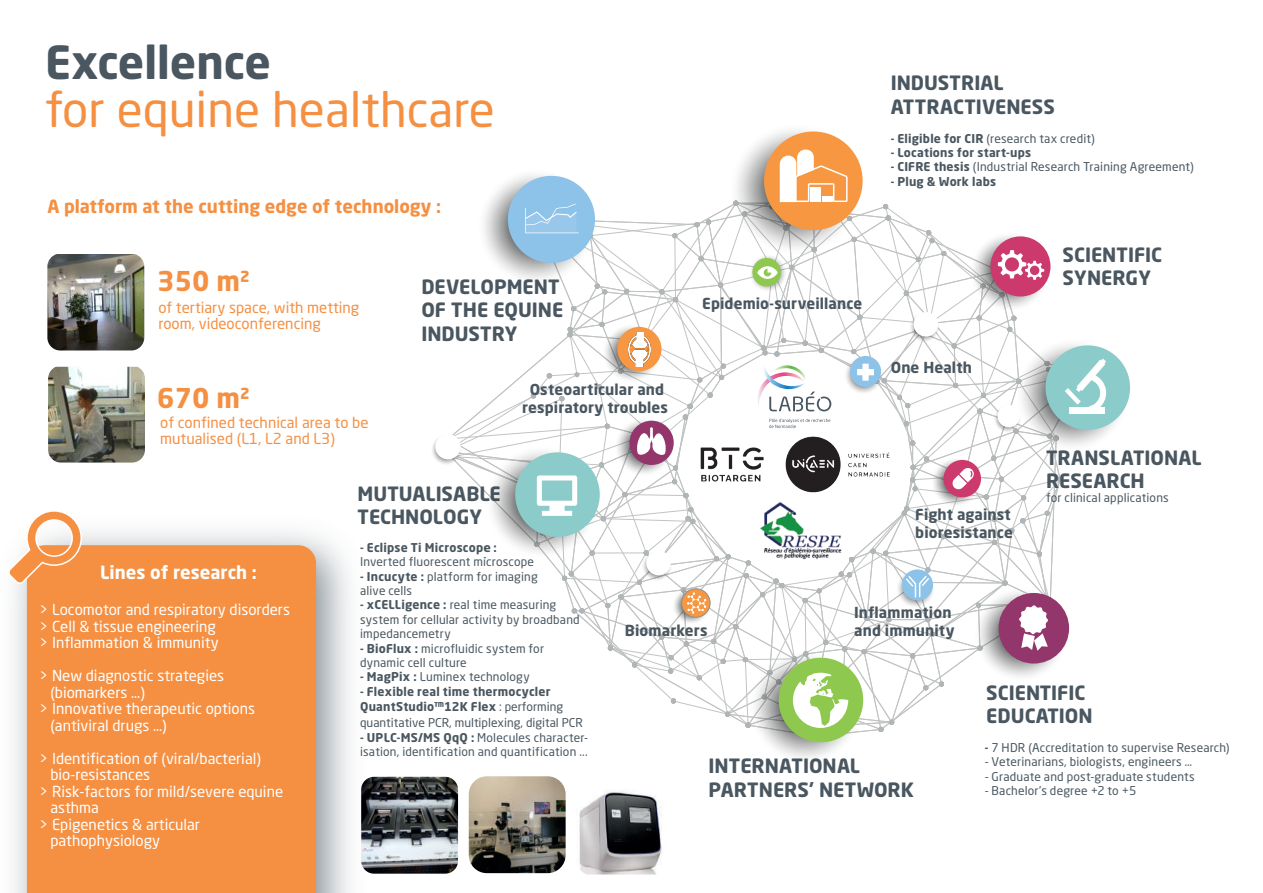
<style>
.page{position:relative;width:1263px;height:893px;background:#fff}
.page>*{position:absolute;margin:0;border:0;box-sizing:border-box;transform-origin:0 0}
.t1{font:48px "Neo Sans Std";color:#f59043}
.t2{font:700 45px "Neo Sans Std";color:#4a5760}
.t3{font:700 27px "Neo Sans Std";color:#f59043}
.t4{font:700 19.5px/23.4px "Neo Sans Std";color:#4a5760}
.t5{font:700 18px "Neo Sans Std";color:#f59043}
.t6{font:700 18px "Neo Sans Std";color:#fff}
.t7{font:15px/16.5px "Neo Sans Std";color:#fff}
.t8{font:700 15px/18px "Neo Sans Std";letter-spacing:.01em;color:#4a5760}
.t9{font:15px/16.5px "Neo Sans Std";color:#f59043}
.t10{font:12px/14.4px "Neo Sans Std";letter-spacing:.01em;color:#4a5760}
.t11{font:700 12px "Neo Sans Std";letter-spacing:.015em;color:#4a5760}
.s1{font-weight:700}
</style>
<div class="page">
<img style="left:13px;top:531px;width:365px;height:362px">
<div style="left:27px;top:545px;width:289px;height:348px;background:#f59043"></div>
<svg style="left:9px;top:511px;width:74px;height:75px"></svg>
<svg style="left:430px;top:433px;width:32px;height:32px"></svg>
<div style="left:435px;top:434px;width:26px;height:25px;background:#fff;border-radius:50%"></div>
<img style="left:47px;top:254px;width:97px;height:96px">
<img style="left:48px;top:367px;width:97px;height:96px">
<img style="left:469px;top:776px;width:97px;height:97px">
<svg style="left:748px;top:650px;width:114px;height:114px"></svg>
<img style="left:361px;top:777px;width:97px;height:97px">
<div style="left:1045px;top:345px;width:85px;height:85px;background:#8bcbc9;border-radius:50%"></div>
<img style="left:579px;top:790px;width:83px;height:84px">
<svg style="left:729px;top:122px;width:132px;height:133px"></svg>
<div style="left:764px;top:132px;width:99px;height:98px;background:#f79741;border-radius:50%"></div>
<svg style="left:443px;top:149px;width:663px;height:590px"></svg>
<svg style="left:601px;top:323px;width:60px;height:59px"></svg>
<div style="left:617px;top:327px;width:44px;height:44px;background:#f79741;border-radius:50%"></div>
<img style="left:628px;top:333px;width:22px;height:34px">
<h2 class="t2" style="left:45px;top:33px;width:227px">Excellence</h2>
<h1 class="t1" style="left:45px;top:80px;width:451px">for equine healthcare</h1>
<h3 class="t5" style="left:47px;top:195px;width:395px">A platform at the cutting edge of technology :</h3>
<h3 class="t3" style="left:157px;top:264px;width:94px">350 m2</h3>
<p class="t9" style="left:158px;top:299px;width:202px">of tertiary space, with metting room, videoconferencing</p>
<h3 class="t3" style="left:157px;top:380px;width:94px">670 m2</h3>
<p class="t9" style="left:160px;top:414px;width:210px">of confined technical area to be mutualised (L1, L2 and L3)</p>
<h3 class="t4" style="left:421px;top:274px;width:144px">DEVELOPMENT<br>OF THE EQUINE<br>INDUSTRY</h3>
<p class="t8" style="left:522px;top:380px;width:147px;text-align:center">Osteoarticular and respiratory troubles</p>
<h3 class="t4" style="left:357px;top:481px;width:145px">MUTUALISABLE<br>TECHNOLOGY</h3>
<p class="t8" style="left:702px;top:294px;width:162px">Epidemio-surveillance</p>
<h3 class="t4" style="left:891px;top:71px;width:166px">INDUSTRIAL<br>ATTRACTIVENESS</h3>
<p class="t10" style="left:891px;top:131px;width:206px"><span class="s1">- Eligible for CIR</span> (research tax credit)</p>
<p class="t11" style="left:891px;top:145px;width:142px">- Locations for start-ups</p>
<p class="t10" style="left:891px;top:160px;width:304px"><span class="s1">- CIFRE thesis</span> (Industrial Research Training Agreement)</p>
<p class="t11" style="left:891px;top:174px;width:107px">- Plug &amp; Work labs</p>
<p class="t8" style="left:891px;top:358px;width:83px">One Health</p>
<h3 class="t4" style="left:1063px;top:242px;width:101px">SCIENTIFIC<br>SYNERGY</h3>
<p class="t8" style="left:915px;top:505px;width:99px">Fight against bioresistance</p>
<h3 class="t4" style="left:1046px;top:445px;width:157px">TRANSLATIONAL<br>RESEARCH</h3>
<p class="t10" style="left:1046px;top:491px;width:124px">for clinical applications</p>
<h3 class="t6" style="left:100px;top:561px;width:158px">Lines of research :</h3>
<p class="t7" style="left:39px;top:601px;width:252px">&gt; Locomotor and respiratory disorders &gt; Cell &amp; tissue engineering<br>&gt; Inflammation &amp; immunity</p>
<p class="t7" style="left:39px;top:667px;width:186px">&gt; New diagnostic strategies</p>
<p class="t7" style="left:50px;top:684px;width:96px">(biomarkers …)</p>
<p class="t7" style="left:39px;top:700px;width:217px">&gt; Innovative therapeutic options</p>
<p class="t7" style="left:50px;top:717px;width:118px">(antiviral drugs …)</p>
<p class="t7" style="left:39px;top:750px;width:223px">&gt; Identification of (viral/bacterial)</p>
<p class="t7" style="left:50px;top:766px;width:101px">bio-resistances</p>
<p class="t7" style="left:39px;top:783px;width:245px">&gt; Risk-factors for mild/severe equine</p>
<p class="t7" style="left:50px;top:799px;width:50px">asthma</p>
<p class="t7" style="left:39px;top:816px;width:162px">&gt; Epigenetics &amp; articular</p>
<p class="t7" style="left:50px;top:832px;width:111px">pathophysiology</p>
<p class="t11" style="left:360px;top:540px;width:138px">- Eclipse Ti Microscope :</p>
<p class="t10" style="left:360px;top:554px;width:175px">Inverted fluorescent microscope</p>
<p class="t10" style="left:360px;top:569px;width:179px"><span class="s1">- Incucyte :</span> platform for imaging alive cells</p>
<p class="t10" style="left:360px;top:598px;width:221px"><span class="s1">- xCELLigence :</span> real time measuring system for cellular activity by broadband impedancemetry</p>
<p class="t10" style="left:360px;top:641px;width:185px"><span class="s1">- BioFlux :</span> microfluidic system for dynamic cell culture</p>
<p class="t10" style="left:360px;top:670px;width:171px"><span class="s1">- MagPix :</span> Luminex technology</p>
<p class="t10" style="left:360px;top:683px;width:224px;line-height:15.8px"><span class="s1">- Flexible real time thermocycler<br>QuantStudio™12K Flex</span> : performing quantitative PCR, multiplexing, digital PCR</p>
<p class="t10" style="left:360px;top:730px;width:230px"><span class="s1">- UPLC-MS/MS QqQ :</span> Molecules character&shy;isation, identification and quantification ...</p>
<p class="t8" style="left:625px;top:621px;width:84px">Biomarkers</p>
<p class="t8" style="left:854px;top:603px;width:102px">Inflammation and immunity</p>
<h3 class="t4" style="left:709px;top:754px;width:207px">INTERNATIONAL<br>PARTNERS’ NETWORK</h3>
<h3 class="t4" style="left:986px;top:680px;width:108px">SCIENTIFIC<br>EDUCATION</h3>
<p class="t10" style="left:985px;top:740px;width:246px"><span class="s1">-</span> 7 HDR (Accreditation to supervise Research)</p>
<p class="t10" style="left:985px;top:754px;width:209px">- Veterinarians, biologists, engineers …</p>
<p class="t10" style="left:985px;top:769px;width:212px">- Graduate and post-graduate students</p>
<p class="t10" style="left:985px;top:783px;width:153px">- Bachelor’s degree +2 to +5</p>
</div>
